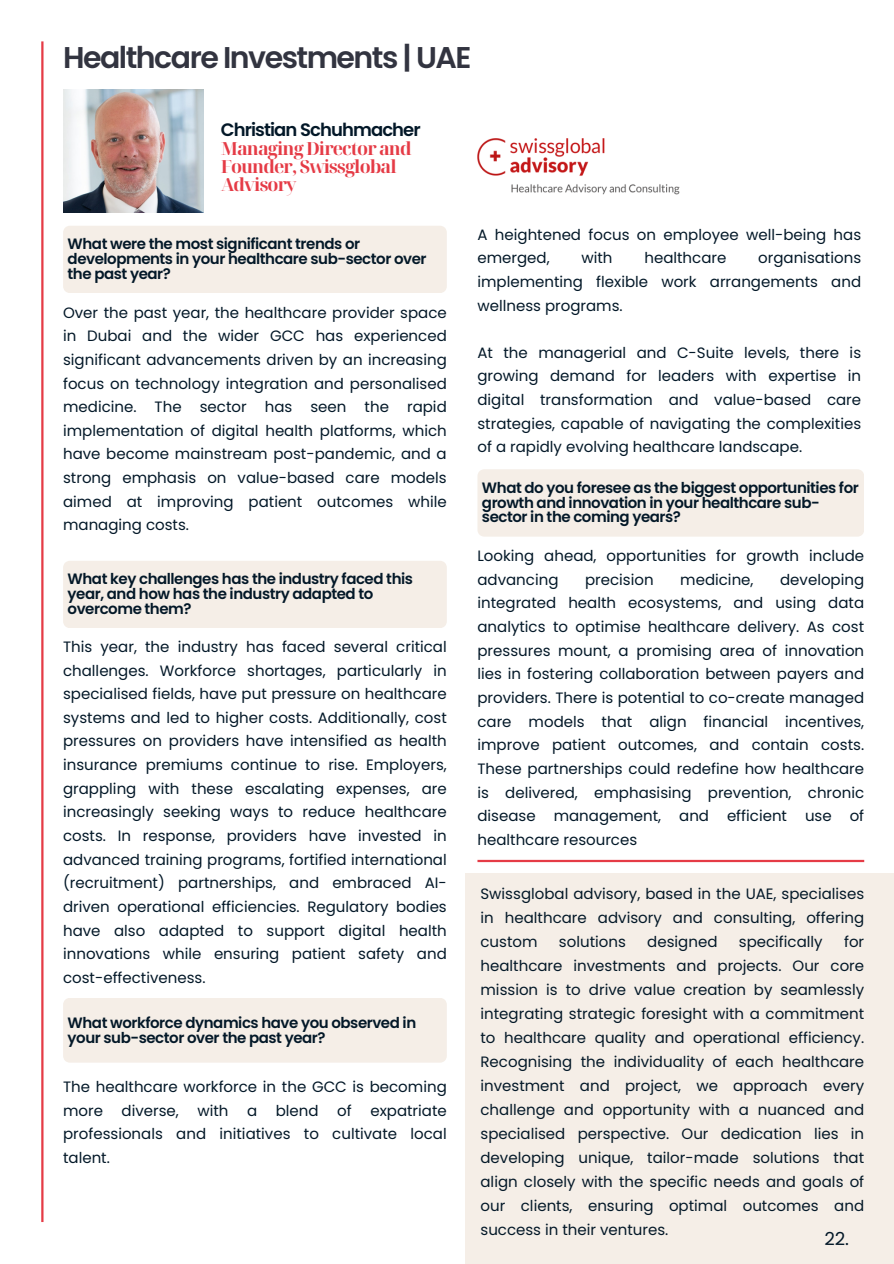
<style>
.page{position:relative;width:894px;height:1264px;background:#fff}
.page>*{position:absolute;margin:0;border:0;box-sizing:border-box;transform-origin:0 0}
.t1{font:600 30px "Poppins";letter-spacing:-.05em;color:#323440}
.t2{font:700 18px/18.3px "Noto Serif Display";letter-spacing:-.05em;color:#e53b46}
.t3{font:15px/23.7px "Poppins";color:#031828;text-align:justify}
.t4{font:600 15px/14.7px "Poppins";letter-spacing:-.03em;color:#031828}
.s1{font-family:"Poppins";font-weight:600;color:#031828}
</style>
<div class="page">
<hr style="left:41px;top:41px;width:2px;height:1180px;background:#e53b46">
<img style="left:63px;top:89px;width:141px;height:123px">
<div style="left:63px;top:226px;width:383px;height:67px;background:#f5eee7"></div>
<div style="left:63px;top:561px;width:383px;height:67px;background:#f5eee7"></div>
<div style="left:63px;top:998px;width:383px;height:64px;background:#f5eee7"></div>
<div style="left:477px;top:469px;width:387px;height:67px;background:#f5eee7"></div>
<hr style="left:477px;top:859px;width:387px;height:3px;background:#e53b46">
<img style="left:477px;top:138px;width:203px;height:56px">
<div style="left:465px;top:873px;width:428px;height:390px;background:#f5eee7"></div>
<h4 class="t1" style="left:63px;top:37px;width:409px">Healthcare Investments | UAE</h4>
<p class="t2" style="left:221px;top:120px;width:201px"><span class="s1">Christian Schuhmacher<br></span>Managing Director and<br>Founder, Swissglobal<br>Advisory</p>
<p class="t4" style="left:68px;top:237px;width:360px">What were the most significant trends or developments in your healthcare sub-sector over the past year?</p>
<h4 class="t3" style="left:63px;top:300px;width:385px">Over the past year, the healthcare provider space in Dubai and the wider GCC has experienced significant advancements driven by an increasing focus on technology integration and personalised medicine. The sector has seen the rapid implementation of digital health platforms, which have become mainstream post-pandemic, and a strong emphasis on value-based care models aimed at improving patient outcomes while managing costs.</h4>
<h1 class="t4" style="left:68px;top:572px;width:347px">What key challenges has the industry faced this year, and how has the industry adapted to overcome them?</h1>
<p class="t3" style="left:63px;top:635px;width:385px">This year, the industry has faced several critical challenges. Workforce shortages, particularly in specialised fields, have put pressure on healthcare systems and led to higher costs. Additionally, cost pressures on providers have intensified as health insurance premiums continue to rise. Employers, grappling with these escalating expenses, are increasingly seeking ways to reduce healthcare costs. In response, providers have invested in advanced training programs, fortified international (recruitment) partnerships, and embraced AI&shy;driven operational efficiencies. Regulatory bodies have also adapted to support digital health innovations while ensuring patient safety and cost-effectiveness.</p>
<p class="t4" style="left:68px;top:1015px;width:350px">What workforce dynamics have you observed in your sub-sector over the past year?</p>
<h4 class="t3" style="left:63px;top:1075px;width:385px">The healthcare workforce in the GCC is becoming more diverse, with a blend of expatriate professionals and initiatives to cultivate local talent.</h4>
<p class="t3" style="left:477px;top:222px;width:385px">A heightened focus on employee well-being has emerged,</p>
<p class="t3" style="left:477px;top:246px;width:385px;text-indent:281px">organisations implementing flexible work arrangements and wellness programs.</p>
<h4 class="t3" style="left:477px;top:341px;width:385px">At the managerial and C-Suite levels, there is growing demand for leaders with expertise in digital transformation and value-based care strategies, capable of navigating the complexities of a rapidly evolving healthcare landscape.</h4>
<p class="t3" style="left:581px;top:246px;width:33px">with</p>
<p class="t3" style="left:644px;top:246px;width:83px">healthcare</p>
<h2 class="t4" style="left:482px;top:480px;width:378px">What do you foresee as the biggest opportunities for growth and innovation in your healthcare sub&shy;sector in the coming years?</h2>
<p class="t3" style="left:477px;top:544px;width:388px">Looking ahead, opportunities for growth include advancing</p>
<p class="t3" style="left:477px;top:567px;width:388px;text-indent:302px">developing integrated health ecosystems, and using data analytics to optimise healthcare delivery. As cost pressures mount, a promising area of innovation lies in fostering collaboration between payers and providers. There is potential to co-create managed care models that align financial incentives, improve patient outcomes, and contain costs.<br>These partnerships could redefine how healthcare is delivered, emphasising prevention, chronic disease management, and efficient use of healthcare resources</p>
<p class="t3" style="left:585px;top:567px;width:70px">precision</p>
<p class="t3" style="left:680px;top:567px;width:75px">medicine,</p>
<p class="t3" style="left:480px;top:881px;width:385px">Swissglobal advisory, based in the UAE, specialises in healthcare advisory and consulting, offering custom</p>
<p class="t3" style="left:480px;top:929px;width:385px;text-indent:363px">for healthcare investments and projects. Our core mission is to drive value creation by seamlessly integrating strategic foresight with a commitment to healthcare quality and operational efficiency.<br>Recognising the individuality of each healthcare investment and project, we approach every challenge and opportunity with a nuanced and specialised perspective. Our dedication lies in developing unique, tailor-made solutions that align closely with the specific needs and goals of our clients, ensuring optimal outcomes and success in their ventures.</p>
<p class="t3" style="left:559px;top:929px;width:68px">solutions</p>
<p class="t3" style="left:647px;top:929px;width:72px">designed</p>
<p class="t3" style="left:738px;top:929px;width:85px">specifically</p>
</div>
